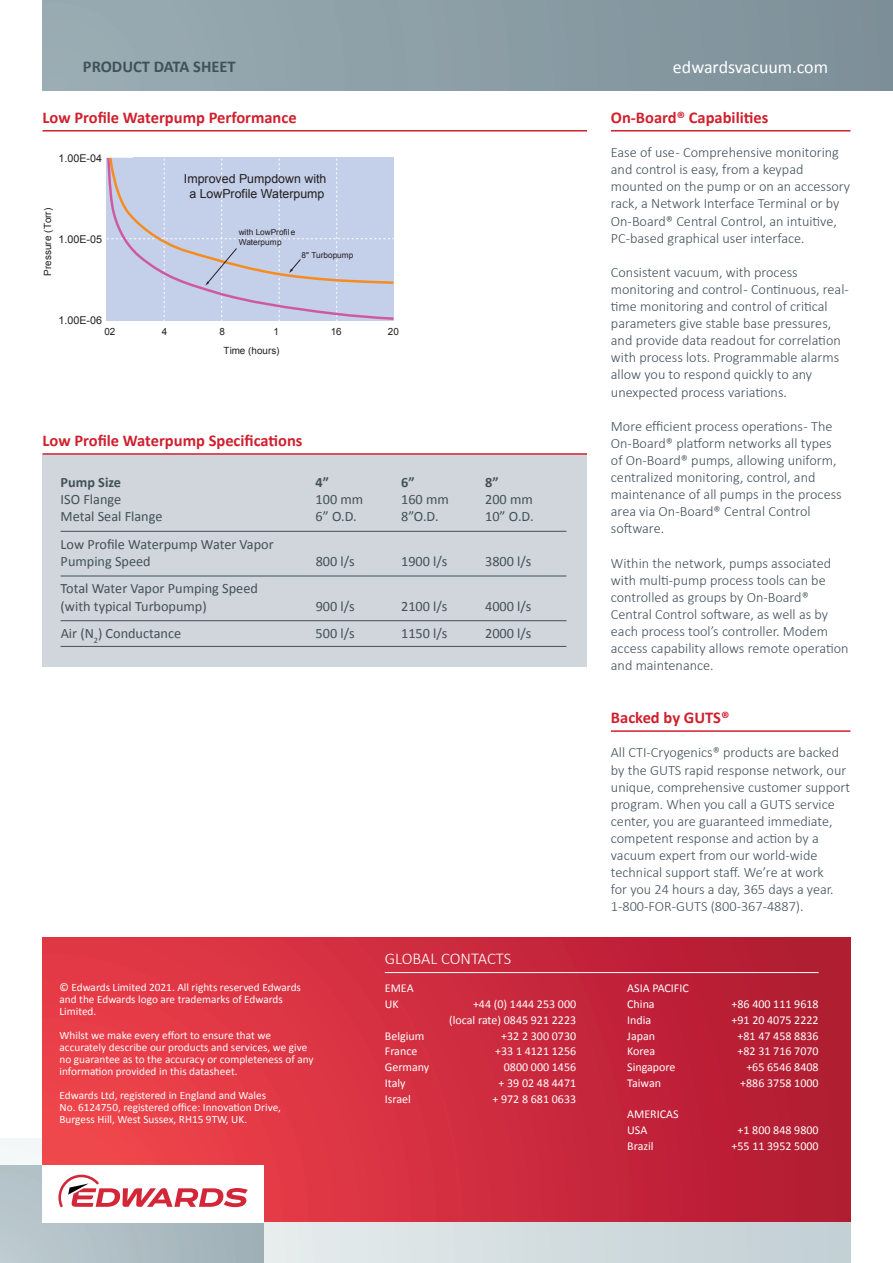
<style>
.page{position:relative;width:893px;height:1263px;background:#fff}
.page>*{position:absolute;margin:0;border:0;box-sizing:border-box;transform-origin:0 0}
.t1{font:18px "Calibri";color:#fff}
.t2{font:700 16.5px "Calibri";color:#d0202e}
.t3{font:700 16.5px "Calibri";color:#425159}
.t4{font:300 16.5px "Calibri";color:#fff}
.t5{font:300 14.25px/17.1px "Calibri";color:#425159}
.t6{font:14.25px/17.1px "Calibri";color:#425159}
.t7{font:700 14.25px "Calibri";color:#425159}
.t8{font:12.45px/14.9px "Arial";color:#231f20;text-align:center}
.t9{font:12px/15.8px "Calibri";color:#fff}
.t10{font:11.25px/12px "Calibri";color:#fff}
.t11{font:10.8px "Arial";color:#231f20}
.t12{font:9.9px "Arial";color:#231f20}
.t13{font:8.25px/9.9px "Arial";color:#231f20}
</style>
<div class="page">
<svg style="left:0;top:1138px;width:850px;height:125px"></svg>
<div style="left:43px;top:938px;width:807px;height:283px;background:linear-gradient(to right,#f0424c,#b11932)"></div>
<div style="left:0;top:1165px;width:264px;height:98px;background:linear-gradient(to right,#bdcbd0,#9fb0b6)"></div>
<div style="left:43px;top:1165px;width:221px;height:57px;background:#fff"></div>
<svg style="left:58px;top:1175px;width:190px;height:32px"></svg>
<div style="left:43px;top:0;width:850px;height:90px;background:linear-gradient(to right,#9aadb4,#7d8f98)"></div>
<hr style="left:385px;top:972px;width:434px;height:1px;background:#fff">
<hr style="left:611px;top:130px;width:239px;height:2px;background:#d0202e">
<hr style="left:611px;top:730px;width:239px;height:2px;background:#d0202e">
<div style="left:43px;top:454px;width:544px;height:213px;background:#d0d6db"></div>
<hr style="left:61px;top:531px;width:505px;height:1px;background:#425159">
<hr style="left:61px;top:576px;width:505px;height:1px;background:#425159">
<hr style="left:61px;top:620px;width:505px;height:1px;background:#425159">
<hr style="left:61px;top:646px;width:505px;height:1px;background:#425159">
<hr style="left:43px;top:130px;width:544px;height:2px;background:#d0202e">
<hr style="left:43px;top:453px;width:544px;height:2px;background:#d0202e">
<svg style="left:107px;top:157px;width:287px;height:164px"></svg>
<svg style="left:106px;top:157px;width:27px;height:1px"></svg>
<p class="t3" style="left:83px;top:56px;width:154px">PRODUCT DATA SHEET</p>
<p class="t1" style="left:673px;top:56px;width:157px">edwardsvacuum.com</p>
<p class="t2" style="left:43px;top:107px;width:256px">Low Profile Waterpump Performance</p>
<p class="t11" style="left:58px;top:151px;width:45px">1.00E-04</p>
<p class="t12" style="left:41px;top:276px;width:69px;rotate:-90deg">Pressure (Torr)</p>
<p class="t11" style="left:58px;top:232px;width:45px">1.00E-05</p>
<p class="t11" style="left:58px;top:313px;width:45px">1.00E-06</p>
<p class="t8" style="left:184px;top:172px;width:144px">Improved Pumpdown with a LowProfile Waterpump</p>
<p class="t13" style="left:239px;top:227px;width:58px">with LowProfile<br>Waterpump</p>
<p class="t13" style="left:301px;top:250px;width:53px">8" Turbopump</p>
<p class="t12" style="left:104px;top:325px;width:13px">02</p>
<p class="t12" style="left:162px;top:325px;width:7px">4</p>
<p class="t12" style="left:219px;top:325px;width:7px">8</p>
<p class="t12" style="left:273px;top:325px;width:7px">1</p>
<p class="t12" style="left:331px;top:325px;width:13px">16</p>
<p class="t12" style="left:388px;top:325px;width:13px">20</p>
<p class="t12" style="left:224px;top:344px;width:57px">Time (hours)</p>
<p class="t2" style="left:43px;top:430px;width:261px">Low Profile Waterpump Specifications</p>
<p class="t7" style="left:61px;top:473px;width:62px">Pump Size</p>
<p class="t7" style="left:316px;top:473px;width:15px">4”</p>
<p class="t7" style="left:401px;top:473px;width:15px">6”</p>
<p class="t7" style="left:485px;top:473px;width:15px">8”</p>
<p class="t6" style="left:61px;top:491px;width:62px">ISO Flange</p>
<p class="t6" style="left:316px;top:491px;width:49px">100 mm</p>
<p class="t6" style="left:401px;top:491px;width:49px">160 mm</p>
<p class="t6" style="left:485px;top:491px;width:49px">200 mm</p>
<p class="t6" style="left:61px;top:508px;width:103px">Metal Seal Flange</p>
<p class="t6" style="left:316px;top:508px;width:43px">6” O.D.</p>
<p class="t6" style="left:401px;top:508px;width:39px">8”O.D.</p>
<p class="t6" style="left:485px;top:508px;width:50px">10” O.D.</p>
<p class="t6" style="left:61px;top:535px;width:215px">Low Profile Waterpump Water Vapor<br>Pumping Speed</p>
<p class="t6" style="left:316px;top:553px;width:40px">800 l/s</p>
<p class="t6" style="left:401px;top:553px;width:48px">1900 l/s</p>
<p class="t6" style="left:485px;top:553px;width:48px">3800 l/s</p>
<p class="t6" style="left:61px;top:580px;width:199px">Total Water Vapor Pumping Speed (with typical Turbopump)</p>
<p class="t6" style="left:316px;top:597px;width:40px">900 l/s</p>
<p class="t6" style="left:401px;top:597px;width:48px">2100 l/s</p>
<p class="t6" style="left:485px;top:597px;width:48px">4000 l/s</p>
<p class="t6" style="left:61px;top:625px;width:122px">Air (N<sub>2</sub>) Conductance</p>
<p class="t6" style="left:316px;top:625px;width:40px">500 l/s</p>
<p class="t6" style="left:401px;top:625px;width:48px">1150 l/s</p>
<p class="t6" style="left:485px;top:625px;width:48px">2000 l/s</p>
<p class="t10" style="left:60px;top:981px;width:243px">© Edwards Limited 2021. All rights reserved Edwards and the Edwards logo are trademarks of Edwards<br>Limited.</p>
<p class="t10" style="left:60px;top:1029px;width:256px">Whilst we make every effort to ensure that we accurately describe our products and services, we give no guarantee as to the accuracy or completeness of any information provided in this datasheet.</p>
<p class="t10" style="left:60px;top:1089px;width:223px">Edwards Ltd, registered in England and Wales<br>No. 6124750, registered office: Innovation Drive,<br>Burgess Hill, West Sussex, RH15 9TW, UK.</p>
<p class="t4" style="left:385px;top:949px;width:128px">GLOBAL CONTACTS</p>
<p class="t9" style="left:385px;top:980px;width:30px">EMEA<br>UK</p>
<p class="t9" style="left:449px;top:996px;width:129px;text-align:right">+44 (0) 1444 253 000 (local rate) 0845 921 2223</p>
<p class="t9" style="left:385px;top:1028px;width:41px">Belgium</p>
<p class="t9" style="left:501px;top:1028px;width:76px">+32 2 300 0730</p>
<p class="t9" style="left:385px;top:1043px;width:34px">France</p>
<p class="t9" style="left:495px;top:1043px;width:83px">+33 1 4121 1256</p>
<p class="t9" style="left:385px;top:1059px;width:46px">Germany</p>
<p class="t9" style="left:504px;top:1059px;width:74px">0800 000 1456</p>
<p class="t9" style="left:385px;top:1075px;width:22px">Italy</p>
<p class="t9" style="left:498px;top:1075px;width:79px">+ 39 02 48 4471</p>
<p class="t9" style="left:385px;top:1091px;width:28px">Israel</p>
<p class="t9" style="left:492px;top:1091px;width:85px">+ 972 8 681 0633</p>
<p class="t2" style="left:611px;top:107px;width:159px">On-Board® Capabilities</p>
<p class="t5" style="left:611px;top:144px;width:241px">Ease of use - Comprehensive monitoring and control is easy, from a keypad mounted on the pump or on an accessory rack, a Network Interface Terminal or by On-Board® Central Control, an intuitive, PC-based graphical user interface.</p>
<p class="t5" style="left:611px;top:263px;width:239px">Consistent vacuum, with process monitoring and control - Continuous, real&shy;time monitoring and control of critical parameters give stable base pressures, and provide data readout for correlation with process lots. Programmable alarms allow you to respond quickly to any unexpected process variations.</p>
<p class="t5" style="left:611px;top:417px;width:232px">More efficient process operations - The On-Board® platform networks all types of On-Board® pumps, allowing uniform, centralized monitoring, control, and maintenance of all pumps in the process area via On-Board® Central Control software.</p>
<p class="t5" style="left:611px;top:554px;width:239px">Within the network, pumps associated with multi-pump process tools can be controlled as groups by On-Board® Central Control software, as well as by each process tool’s controller. Modem access capability allows remote operation and maintenance.</p>
<p class="t2" style="left:611px;top:707px;width:120px">Backed by GUTS®</p>
<p class="t5" style="left:611px;top:744px;width:241px">All CTI-Cryogenics® products are backed by the GUTS rapid response network, our unique, comprehensive customer support program. When you call a GUTS service center, you are guaranteed immediate, competent response and action by a vacuum expert from our world-wide technical support staff. We’re at work<br>for you 24 hours a day, 365 days a year.<br>1-800-FOR-GUTS (800-367-4887).</p>
<p class="t9" style="left:627px;top:980px;width:63px">ASIA PACIFIC<br>China</p>
<p class="t9" style="left:731px;top:996px;width:89px">+86 400 111 9618</p>
<p class="t9" style="left:627px;top:1012px;width:26px">India</p>
<p class="t9" style="left:731px;top:1012px;width:89px">+91 20 4075 2222</p>
<p class="t9" style="left:627px;top:1028px;width:29px">Japan</p>
<p class="t9" style="left:737px;top:1028px;width:83px">+81 47 458 8836</p>
<p class="t9" style="left:627px;top:1043px;width:30px">Korea</p>
<p class="t9" style="left:737px;top:1043px;width:83px">+82 31 716 7070</p>
<p class="t9" style="left:627px;top:1059px;width:50px">Singapore</p>
<p class="t9" style="left:746px;top:1059px;width:74px">+65 6546 8408</p>
<p class="t9" style="left:627px;top:1075px;width:35px">Taiwan</p>
<p class="t9" style="left:740px;top:1075px;width:80px">+886 3758 1000</p>
<p class="t9" style="left:627px;top:1106px;width:53px">AMERICAS<br>USA</p>
<p class="t9" style="left:737px;top:1122px;width:83px">+1 800 848 9800</p>
<p class="t9" style="left:627px;top:1138px;width:28px">Brazil</p>
<p class="t9" style="left:731px;top:1138px;width:89px">+55 11 3952 5000</p>
</div>
